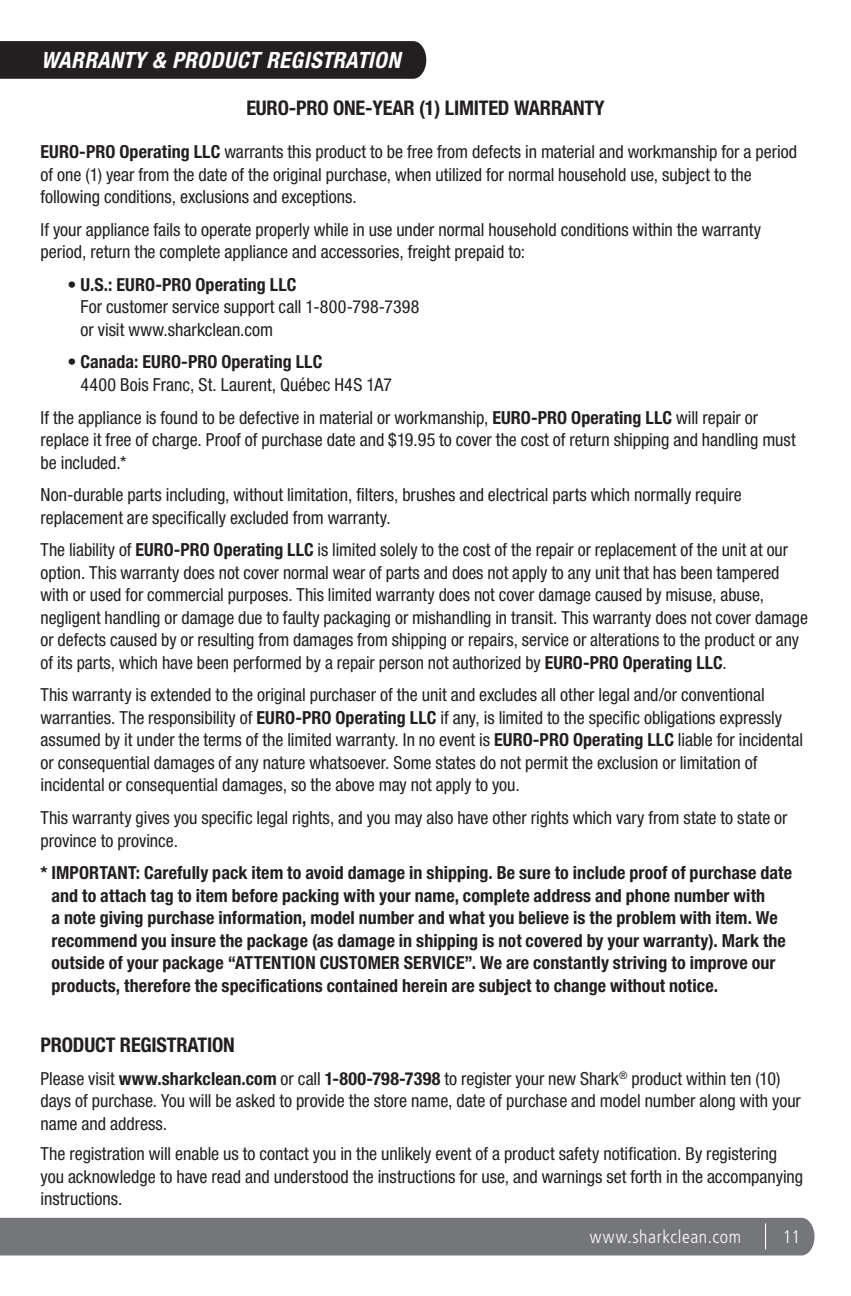
<style>
.page{position:relative;width:851px;height:1296px;background:#fff}
.page>*{position:absolute;margin:0;border:0;box-sizing:border-box;transform-origin:0 0}
.t1{font:italic 700 condensed 22.5px "Helvetica Neue LT Std";letter-spacing:.02em;color:#fff}
.t2{font:700 condensed 20.25px "Helvetica Neue LT Std";letter-spacing:-.01em;color:#231f20}
.t3{font:condensed 18px/22.5px "Helvetica Neue LT Std";color:#231f20}
.t4{font:700 condensed 18px/22.5px "Helvetica Neue LT Std";letter-spacing:.005em;color:#231f20}
.t5{font:300 condensed 18px "Frutiger LT Std";letter-spacing:.035em;color:#fff}
.s1{font-weight:700}
</style>
<div class="page">
<div style="left:0;top:1218px;width:814px;height:38px;background:#757679"></div>
<div style="left:0;top:41px;width:426px;height:38px;background:#231f20"></div>
<p class="t1" style="left:41px;top:46px;width:361px">WARRANTY &amp; PRODUCT REGISTRATION</p>
<p class="t2" style="left:246px;top:96px;width:360px">EURO-PRO ONE-YEAR (1) LIMITED WARRANTY</p>
<p class="t3" style="left:40px;top:140px;width:758px"><span class="s1">EURO-PRO Operating LLC</span> warrants this product to be free from defects in material and workmanship for a period of one (1) year from the date of the original purchase, when utilized for normal household use, subject to the following conditions, exclusions and exceptions.</p>
<p class="t3" style="left:40px;top:218px;width:722px">If your appliance fails to operate properly while in use under normal household conditions within the warranty period, return the complete appliance and accessories, freight prepaid to:</p>
<p class="t3" style="left:80px;top:273px;width:340px;text-indent:-13px">• <span class="s1">U.S.: EURO-PRO Operating LLC<br></span>For customer service support call 1-800-798-7398 or visit www.sharkclean.com</p>
<p class="t3" style="left:80px;top:351px;width:313px;text-indent:-13px">• <span class="s1">Canada: EURO-PRO Operating LLC<br></span>4400 Bois Franc, St. Laurent, Québec H4S 1A7</p>
<p class="t3" style="left:40px;top:406px;width:756px">If the appliance is found to be defective in material or workmanship, <span class="s1">EURO-PRO Operating LLC</span> will repair or replace it free of charge. Proof of purchase date and $19.95 to cover the cost of return shipping and handling must be included.*</p>
<p class="t3" style="left:40px;top:483px;width:702px">Non-durable parts including, without limitation, filters, brushes and electrical parts which normally require replacement are specifically excluded from warranty.</p>
<p class="t3" style="left:40px;top:539px;width:768px">The liability of <span class="s1">EURO-PRO Operating LLC</span> is limited solely to the cost of the repair or replacement of the unit at our option. This warranty does not cover normal wear of parts and does not apply to any unit that has been tampered with or used for commercial purposes. This limited warranty does not cover damage caused by misuse, abuse, negligent handling or damage due to faulty packaging or mishandling in transit. This warranty does not cover damage or defects caused by or resulting from damages from shipping or repairs, service or alterations to the product or any of its parts, which have been performed by a repair person not authorized by <span class="s1">EURO-PRO Operating LLC</span>.</p>
<p class="t3" style="left:40px;top:684px;width:764px">This warranty is extended to the original purchaser of the unit and excludes all other legal and/or conventional warranties. The responsibility of <span class="s1">EURO-PRO Operating LLC</span> if any, is limited to the specific obligations expressly assumed by it under the terms of the limited warranty. In no event is <span class="s1">EURO-PRO Operating LLC</span> liable for incidental or consequential damages of any nature whatsoever. Some states do not permit the exclusion or limitation of incidental or consequential damages, so the above may not apply to you.</p>
<p class="t3" style="left:40px;top:806px;width:748px">This warranty gives you specific legal rights, and you may also have other rights which vary from state to state or province to province.</p>
<p class="t4" style="left:51px;top:861px;width:742px;text-indent:-11px">* IMPORTANT: Carefully pack item to avoid damage in shipping. Be sure to include proof of purchase date and to attach tag to item before packing with your name, complete address and phone number with<br>a note giving purchase information, model number and what you believe is the problem with item. We recommend you insure the package (as damage in shipping is not covered by your warranty). Mark the outside of your package “ATTENTION CUSTOMER SERVICE”. We are constantly striving to improve our products, therefore the specifications contained herein are subject to change without notice.</p>
<p class="t2" style="left:40px;top:1033px;width:196px">PRODUCT REGISTRATION</p>
<p class="t3" style="left:40px;top:1067px;width:762px">Please visit <span class="s1">www.sharkclean.com</span> or call <span class="s1">1-800-798-7398</span> to register your new Shark<sup>®</sup> product within ten (10) days of purchase. You will be asked to provide the store name, date of purchase and model number along with your name and address.</p>
<p class="t3" style="left:40px;top:1143px;width:764px">The registration will enable us to contact you in the unlikely event of a product safety notification. By registering you acknowledge to have read and understood the instructions for use, and warnings set forth in the accompanying instructions.</p>
<p class="t5" style="left:589px;top:1227px;width:153px">www.sharkclean.com</p>
<p class="t5" style="left:782px;top:1227px;width:19px">11</p>
</div>
